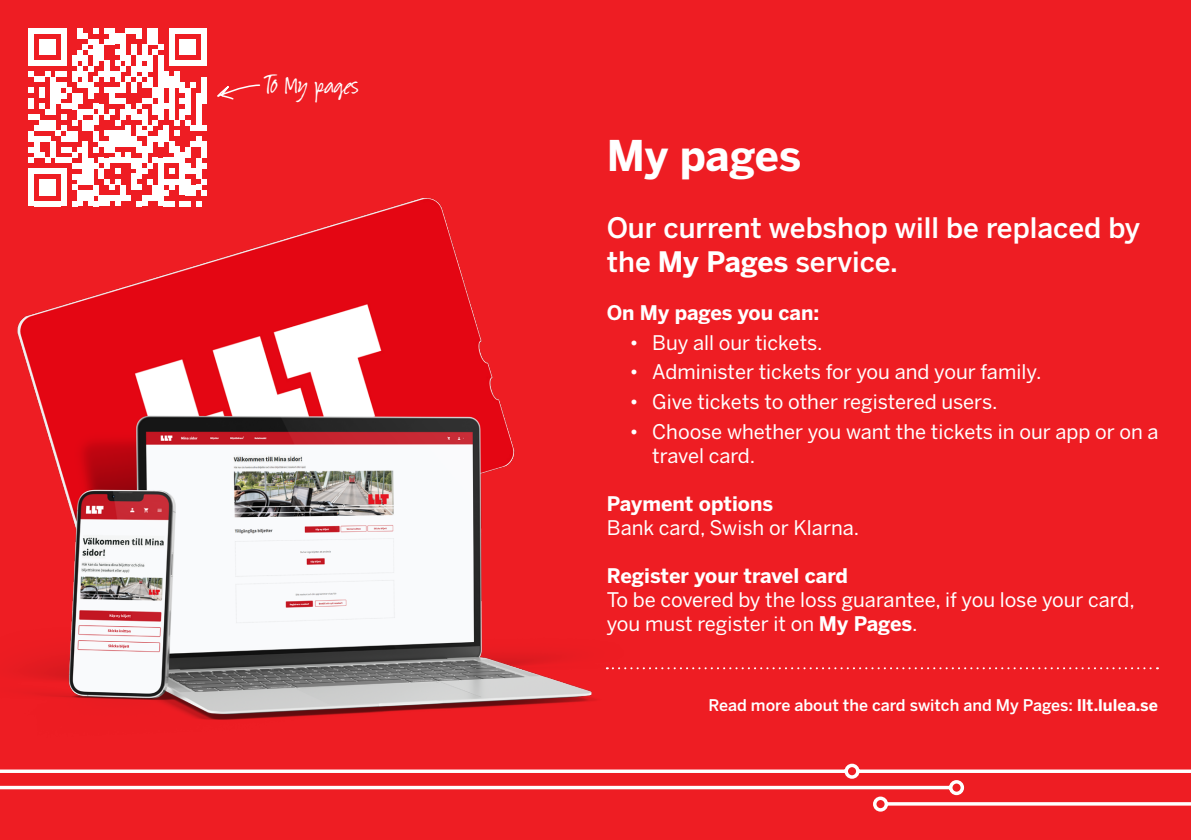
<style>
.page{position:relative;width:1191px;height:840px;background:#fff}
.page>*{position:absolute;margin:0;border:0;box-sizing:border-box;transform-origin:0 0}
.t1{font:700 42px "Benton Sans";letter-spacing:-.01em;color:#fff}
.SCRIPT{font:30px "Suomi Hand Script";color:#fff}
.t2{font:500 28px/33.6px "Benton Sans";color:#fff}
.BODY{font:20px/24px "Benton Sans";color:#fff}
.t3{font:700 20px "Benton Sans";color:#fff}
.BODY_small{font:500 16px "Benton Sans";color:#fff}
.s1{font-weight:700}
</style>
<div class="page">
<div style="left:0;top:0;width:1191px;height:839px;background:#ee1d23"></div>
<img style="left:17px;top:61px;width:634px;height:659px">
<svg style="left:0;top:763px;width:1191px;height:48px"></svg>
<svg style="left:607px;top:667px;width:551px;height:2px"></svg>
<svg style="left:216px;top:81px;width:45px;height:30px"></svg>
<svg style="left:29px;top:28px;width:178px;height:178px"></svg>
<p class="SCRIPT" style="left:264px;top:70px;width:96px">To My pages</p>
<h1 class="t1" style="left:607px;top:130px;width:196px">My pages</h1>
<p class="t2" style="left:607px;top:211px;width:535px">Our current webshop will be replaced by the <span class="s1">My Pages</span> service.</p>
<h3 class="t3" style="left:607px;top:300px;width:214px">On My pages you can:</h3>
<p class="BODY" style="left:629px;top:330px;width:194px">• Buy all our tickets.</p>
<p class="BODY" style="left:629px;top:359px;width:413px">• Administer tickets for you and your family.</p>
<p class="BODY" style="left:629px;top:389px;width:369px">• Give tickets to other registered users.</p>
<p class="BODY" style="left:652px;top:419px;width:508px;text-indent:-23px">• Choose whether you want the tickets in our app or on a travel card.</p>
<h3 class="t3" style="left:607px;top:491px;width:168px">Payment options</h3>
<p class="BODY" style="left:607px;top:515px;width:254px">Bank card, Swish or Klarna.</p>
<h3 class="t3" style="left:607px;top:563px;width:242px">Register your travel card</h3>
<p class="BODY" style="left:607px;top:587px;width:529px">To be covered by the loss guarantee, if you lose your card, you must register it on <span class="s1">My Pages</span>.</p>
<p class="BODY_small" style="left:708px;top:695px;width:451px">Read more about the card switch and My Pages: <span class="s1">llt.lulea.se</span></p>
</div>
